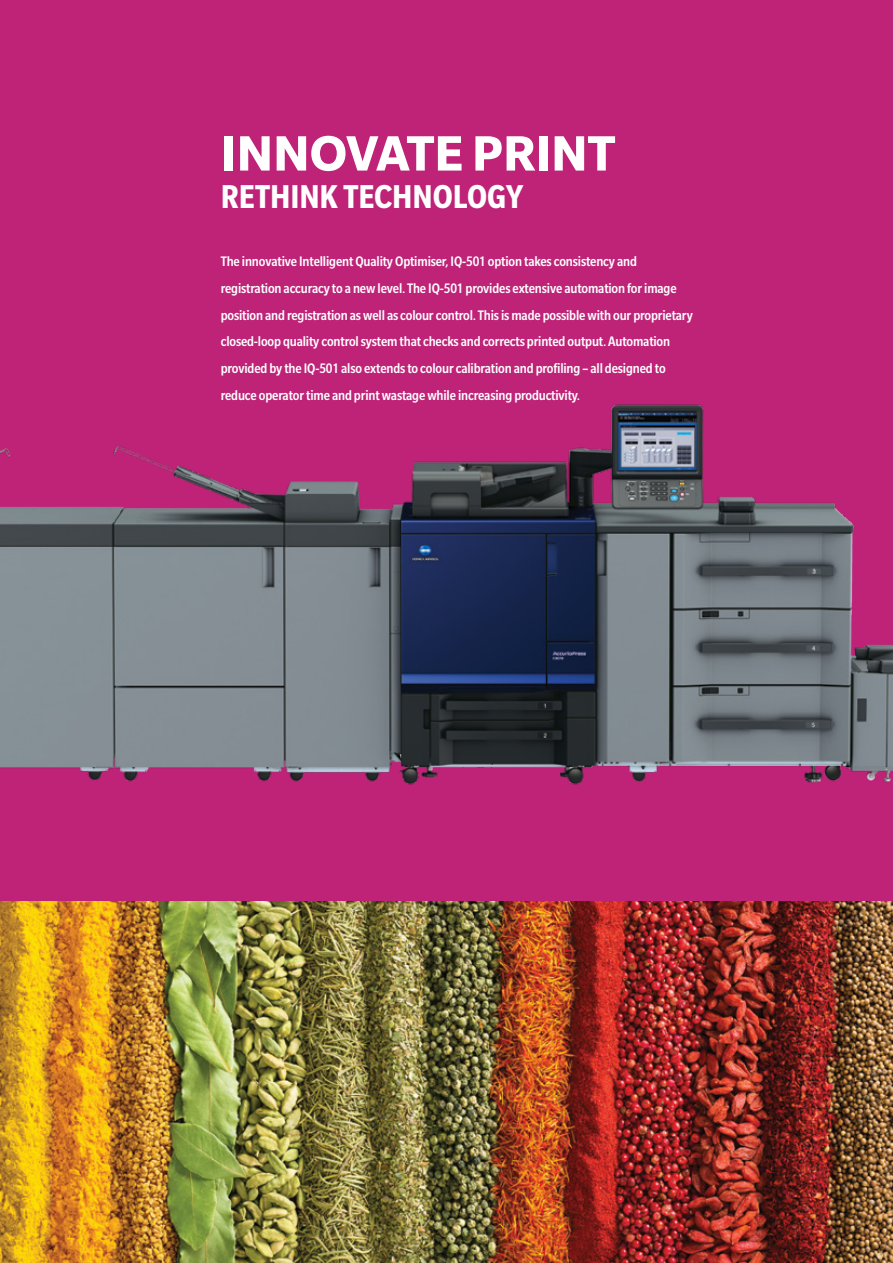
<style>
.page{position:relative;width:893px;height:1263px;background:#fff}
.page>*{position:absolute;margin:0;border:0;box-sizing:border-box;transform-origin:0 0}
.t1{font:700 54px "Slate Pro";color:#fff}
.t2{font:700 condensed 36px "Slate Pro";letter-spacing:-.005em;color:#fff}
.t3{font:500 condensed 15px/26.7px "Slate Pro";letter-spacing:-.01em;color:#fff}
</style>
<div class="page">
<div style="left:0;top:0;width:893px;height:935px;background:#be2378"></div>
<img style="left:0;top:404px;width:893px;height:381px">
<img style="left:0;top:901px;width:893px;height:362px">
<h1 class="t1" style="left:221px;top:123px;width:396px">INNOVATE PRINT</h1>
<h2 class="t2" style="left:221px;top:177px;width:304px">RETHINK TECHNOLOGY</h2>
<p class="t3" style="left:221px;top:248px;width:474px">The innovative Intelligent Quality Optimiser, IQ-501 option takes consistency and registration accuracy to a new level. The IQ-501 provides extensive automation for image position and registration as well as colour control. This is made possible with our proprietary closed-loop quality control system that checks and corrects printed output. Automation provided by the IQ-501 also extends to colour calibration and profiling – all designed to reduce operator time and print wastage while increasing productivity.</p>
</div>
